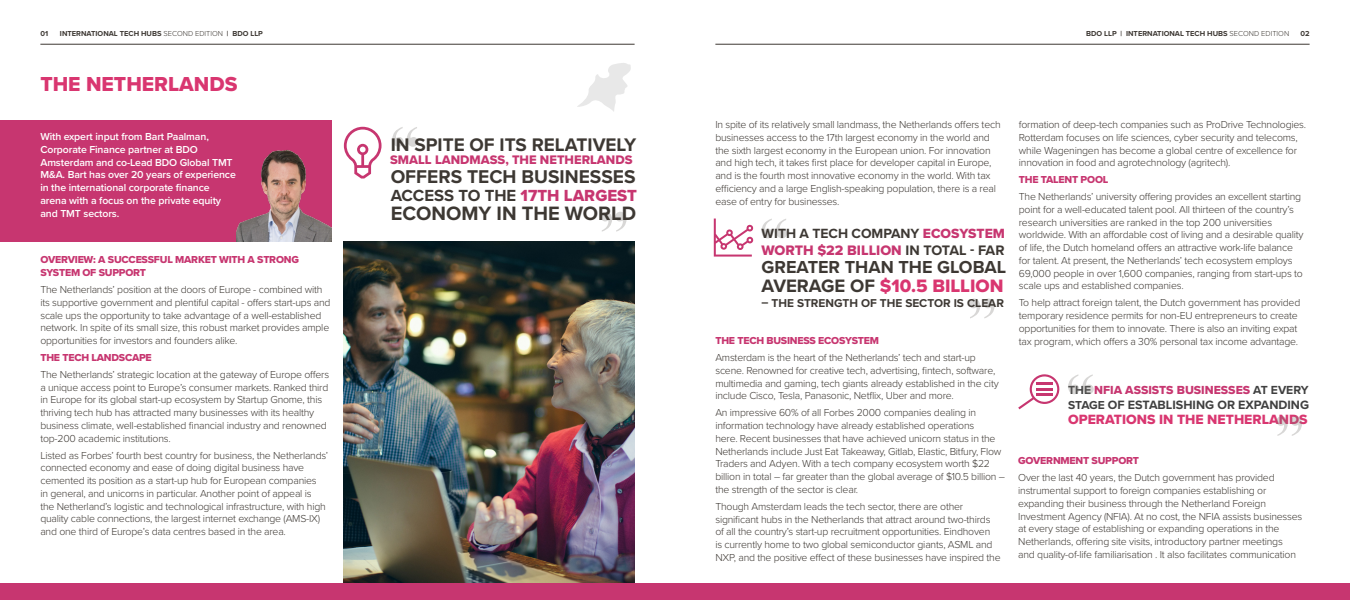
<style>
.page{position:relative;width:1350px;height:600px;background:#fff}
.page>*{position:absolute;margin:0;border:0;box-sizing:border-box;transform-origin:0 0}
.t1{font:21px "Proxima Nova Extrabld";color:#d93670}
.t2{font:700 20.02px "Proxima Nova";color:#3d3833}
.t3{font:700 19.12px "Proxima Nova";color:#3d3833}
.t4{font:700 18.9px "Proxima Nova";color:#3d3833}
.t5{font:18.6px "Proxima Nova Extrabld";color:#d93670}
.t6{font:700 18px "Proxima Nova";color:#3d3833}
.t7{font:700 16.65px "Proxima Nova";color:#3d3833}
.t8{font:14.25px "Proxima Nova Extrabld";color:#c73670}
.t9{font:13.95px "Proxima Nova Extrabld";color:#d93670}
.t10{font:700 13.8px "Proxima Nova";color:#3d3833}
.t11{font:12.83px "Proxima Nova Extrabld";color:#c73670}
.t12{font:700 12.52px "Proxima Nova";color:#404040}
.t13{font:12.15px "Proxima Nova Extrabld";color:#c73670}
.t14{font:700 11.85px "Proxima Nova";color:#3d3833}
.t15{font:300 10.5px/12.8px "Proxima Nova";letter-spacing:-.02em;color:#3d3833}
.t16{font:600 10.5px/12.8px "Proxima Nova";letter-spacing:-.01em;color:#fff}
.t17{font:10.5px/12.8px "Proxima Nova Extrabld";letter-spacing:-.02em;color:#c73670}
.t18{font:700 7.5px "Proxima Nova";color:#3d3833}
.s1{font-weight:300}
.s2{font-family:"Proxima Nova Extrabld";font-weight:400;color:#c73670}
.s3{font-family:"Proxima Nova";font-weight:700;color:#3d3833}
.s4{font-family:"Proxima Nova";font-weight:700;color:#404040}
.s5{font-size:12px}
</style>
<div class="page">
<hr style="left:40px;top:44px;width:595px;height:1px;background:#3d3833">
<div style="left:0;top:120px;width:331px;height:121px;background:#c73670"></div>
<img style="left:344px;top:241px;width:291px;height:342px">
<img style="left:236px;top:150px;width:95px;height:91px">
<svg style="left:1276px;top:416px;width:26px;height:20px"></svg>
<hr style="left:715px;top:44px;width:595px;height:1px;background:#3d3833">
<div style="left:0;top:583px;width:1350px;height:17px;background:#c73670"></div>
<svg style="left:392px;top:127px;width:26px;height:20px"></svg>
<svg style="left:601px;top:212px;width:26px;height:20px"></svg>
<svg style="left:344px;top:127px;width:38px;height:52px"></svg>
<svg style="left:1068px;top:374px;width:26px;height:20px"></svg>
<svg style="left:1018px;top:374px;width:42px;height:35px"></svg>
<svg style="left:714px;top:219px;width:40px;height:38px"></svg>
<svg style="left:762px;top:219px;width:25px;height:19px"></svg>
<svg style="left:969px;top:299px;width:26px;height:20px"></svg>
<svg style="left:577px;top:63px;width:54px;height:49px"></svg>
<p class="t18" style="left:40px;top:28px;width:9px">01</p>
<p class="t18" style="left:60px;top:28px;width:204px">INTERNATIONAL TECH HUBS <span class="s1">SECOND EDITION</span> | BDO LLP</p>
<h1 class="t1" style="left:40px;top:69px;width:199px">THE NETHERLANDS</h1>
<p class="t18" style="left:1086px;top:27px;width:204px">BDO LLP | INTERNATIONAL TECH HUBS <span class="s1">SECOND EDITION</span></p>
<p class="t18" style="left:1300px;top:27px;width:11px">02</p>
<p class="t16" style="left:40px;top:130px;width:197px">With expert input from Bart Paalman, Corporate Finance partner at BDO Amsterdam and co-Lead BDO Global TMT M&amp;A. Bart has over 20 years of experience in the international corporate finance arena with a focus on the private equity and TMT sectors.</p>
<p class="t15" style="left:715px;top:118px;width:287px">In spite of its relatively small landmass, the Netherlands offers tech businesses access to the 17th largest economy in the world and the sixth largest economy in the European union. For innovation and high tech, it takes first place for developer capital in Europe, and is the fourth most innovative economy in the world. With tax efficiency and a large English-speaking population, there is a real ease of entry for businesses.</p>
<p class="t15" style="left:1019px;top:118px;width:289px">formation of deep-tech companies such as ProDrive Technologies.<br>Rotterdam focuses on life sciences, cyber security and telecoms, while Wageningen has become a global centre of excellence for innovation in food and agrotechnology (agritech).</p>
<h3 class="t4" style="left:391px;top:130px;width:247px">IN SPITE OF ITS RELATIVELY</h3>
<p class="t11" style="left:390px;top:150px;width:244px">SMALL LANDMASS, THE NETHERLANDS</p>
<h3 class="t3" style="left:391px;top:163px;width:246px">OFFERS TECH BUSINESSES</h3>
<h3 class="t7" style="left:391px;top:183px;width:248px">ACCESS TO THE <span class="s2">17TH LARGEST</span></h3>
<h2 class="t2" style="left:391px;top:199px;width:247px">ECONOMY IN THE WORLD</h2>
<p class="t17" style="left:1019px;top:173px;width:91px">THE TALENT POOL</p>
<p class="t15" style="left:1019px;top:190px;width:286px">The Netherlands’ university offering provides an excellent starting point for a well-educated talent pool. All thirteen of the country’s research universities are ranked in the top 200 universities worldwide. With an affordable cost of living and a desirable quality of life, the Dutch homeland offers an attractive work-life balance for talent. At present, the Netherlands’ tech ecosystem employs 69,000 people in over 1,600 companies, ranging from start-ups to scale ups and established companies.</p>
<p class="t15" style="left:1019px;top:296px;width:283px">To help attract foreign talent, the Dutch government has provided temporary residence permits for non-EU entrepreneurs to create opportunities for them to innovate. There is also an inviting expat</p>
<h3 class="t10" style="left:762px;top:223px;width:245px">WITH A TECH COMPANY <span class="s2">ECOSYSTEM</span></h3>
<h3 class="t8" style="left:762px;top:239px;width:245px">WORTH $22 BILLION <span class="s3">IN TOTAL - FAR</span></h3>
<h3 class="t6" style="left:762px;top:254px;width:246px">GREATER THAN THE GLOBAL</h3>
<h3 class="t5" style="left:762px;top:272px;width:244px"><span class="s3">AVERAGE OF</span> $10.5 BILLION</h3>
<p class="t14" style="left:762px;top:294px;width:244px">– THE STRENGTH OF THE SECTOR IS CLEAR</p>
<p class="t17" style="left:40px;top:253px;width:260px">OVERVIEW: A SUCCESSFUL MARKET WITH A STRONG<br>SYSTEM OF SUPPORT</p>
<p class="t15" style="left:40px;top:283px;width:292px">The Netherlands’ position at the doors of Europe - combined with its supportive government and plentiful capital - offers start-ups and scale ups the opportunity to take advantage of a well-established network. In spite of its small size, this robust market provides ample opportunities for investors and founders alike.</p>
<p class="t17" style="left:40px;top:351px;width:113px">THE TECH LANDSCAPE</p>
<p class="t15" style="left:40px;top:368px;width:290px">The Netherlands’ strategic location at the gateway of Europe offers a unique access point to Europe’s consumer markets. Ranked third in Europe for its global start-up ecosystem by Startup Gnome, this thriving tech hub has attracted many businesses with its healthy business climate, well-established financial industry and renowned top-200 academic institutions.</p>
<p class="t15" style="left:40px;top:448px;width:289px">Listed as Forbes’ fourth best country for business, the Netherlands’ connected economy and ease of doing digital business have cemented its position as a start-up hub for European companies<br>in general, and unicorns in particular. Another point of appeal is the Netherland’s logistic and technological infrastructure, with high quality cable connections, the largest internet exchange (AMS-IX) and one third of Europe’s data centres based in the area.</p>
<p class="t17" style="left:715px;top:334px;width:165px">THE TECH BUSINESS ECOSYSTEM</p>
<p class="t15" style="left:1019px;top:334px;width:281px">tax program, which offers a 30% personal tax income advantage.</p>
<p class="t15" style="left:715px;top:351px;width:285px">Amsterdam is the heart of the Netherlands’ tech and start-up scene. Renowned for creative tech, advertising, fintech, software, multimedia and gaming, tech giants already established in the city include Cisco, Tesla, Panasonic, Netflix, Uber and more.</p>
<p class="t15" style="left:715px;top:406px;width:291px">An impressive 60% of all Forbes 2000 companies dealing in information technology have already established operations<br>here. Recent businesses that have achieved unicorn status in the Netherlands include Just Eat Takeaway, Gitlab, Elastic, Bitfury, Flow Traders and Adyen. With a tech company ecosystem worth $22 billion in total – far greater than the global average of $10.5 billion – the strength of the sector is clear.</p>
<p class="t15" style="left:715px;top:499px;width:287px">Though Amsterdam leads the tech sector, there are other significant hubs in the Netherlands that attract around two-thirds of all the country’s start-up recruitment opportunities. Eindhoven<br>is currently home to two global semiconductor giants, ASML and NXP, and the positive effect of these businesses have inspired the</p>
<p class="t13" style="left:1068px;top:381px;width:242px"><span class="s4">THE</span> NFIA ASSISTS BUSINESSES <span class="s4">AT EVERY</span></p>
<p class="t12" style="left:1068px;top:395px;width:243px"><span class="s5">STAGE</span> OF ESTABLISHING OR EXPANDING</p>
<h3 class="t9" style="left:1068px;top:409px;width:241px">OPERATIONS IN THE NETHERLANDS</h3>
<p class="t17" style="left:1018px;top:454px;width:122px">GOVERNMENT SUPPORT</p>
<p class="t15" style="left:1018px;top:471px;width:286px">Over the last 40 years, the Dutch government has provided instrumental support to foreign companies establishing or expanding their business through the Netherland Foreign Investment Agency (NFIA). At no cost, the NFIA assists businesses at every stage of establishing or expanding operations in the Netherlands, offering site visits, introductory partner meetings<br>and quality-of-life familiarisation . It also facilitates communication</p>
</div>
